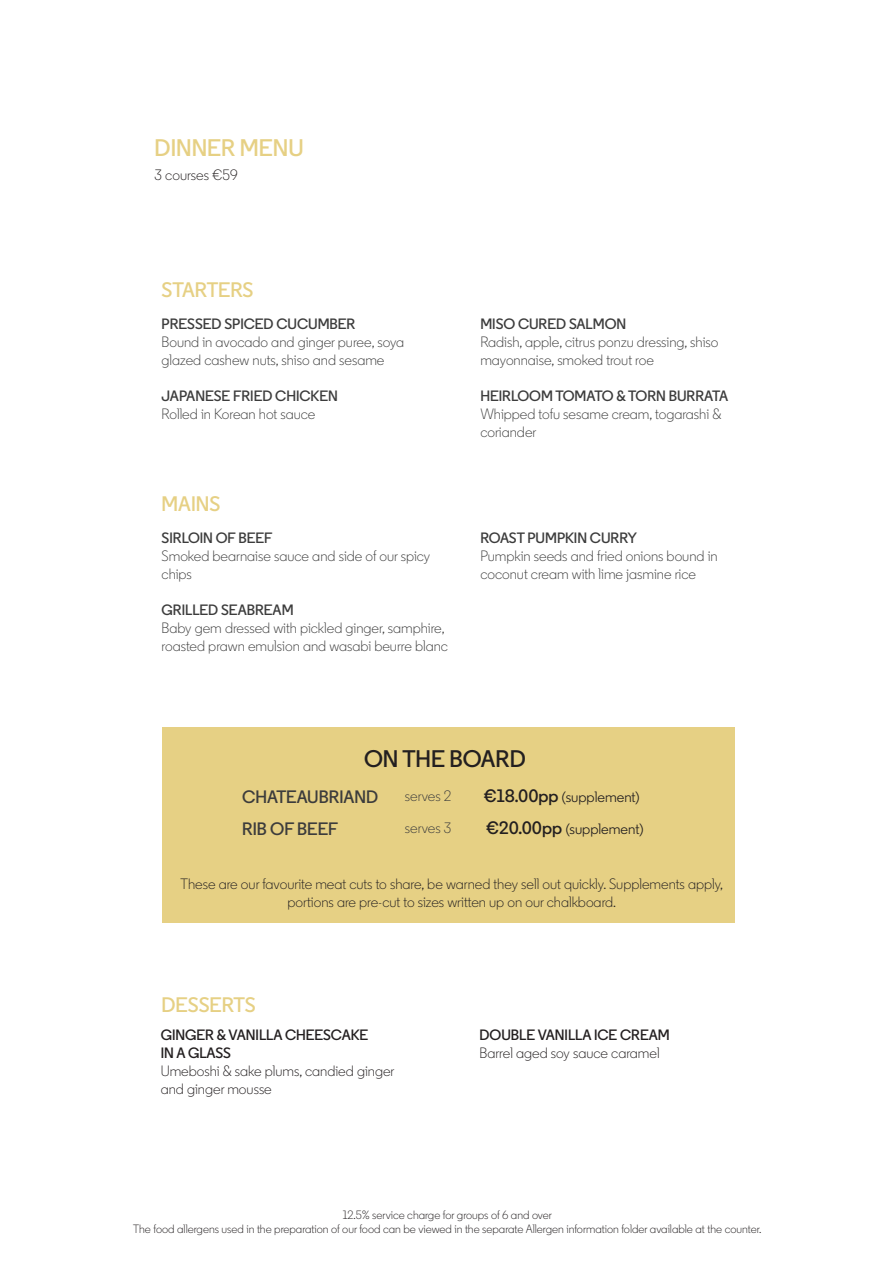
<style>
.page{position:relative;width:893px;height:1263px;background:#fff}
.page>*{position:absolute;margin:0;border:0;box-sizing:border-box;transform-origin:0 0}
.t1{font:600 24px "Community";color:#e6d084}
.t2{font:600 24px "Community";color:#231f20}
.t3{font:600 21px "Community";color:#e6d084}
.t4{font:600 18px "Community";color:#3c3c3c}
.t5{font:300 15px/18px "Community";color:#3c3c3c}
.t6{font:300 15px/18px "Community";color:#231f20}
.t7{font:600 15px "Community";color:#3c3c3c}
.t8{font:600 15px "Community";color:#231f20}
.t9{font:15px "Community";color:#231f20}
.t10{font:300 12px "Community";color:#231f20}
.s1{font-weight:600}
.s2{font-weight:600;font-size:18px}
</style>
<div class="page">
<div style="left:162px;top:727px;width:573px;height:196px;background:#e6d084"></div>
<p class="t1" style="left:155px;top:132px;width:151px">DINNER MENU</p>
<p class="t6" style="left:155px;top:166px;width:85px">3 courses €59</p>
<p class="t3" style="left:162px;top:277px;width:93px">STARTERS</p>
<p class="t7" style="left:162px;top:314px;width:195px">PRESSED SPICED CUCUMBER</p>
<p class="t5" style="left:162px;top:333px;width:244px">Bound in avocado and ginger puree, soya glazed cashew nuts, shiso and sesame</p>
<p class="t5" style="left:162px;top:387px;width:178px"><span class="s1">JAPANESE FRIED CHICKEN<br></span>Rolled in Korean hot sauce</p>
<p class="t3" style="left:162px;top:491px;width:60px">MAINS</p>
<p class="t7" style="left:162px;top:528px;width:112px">SIRLOIN OF BEEF</p>
<p class="t5" style="left:162px;top:547px;width:270px">Smoked bearnaise sauce and side of our spicy chips</p>
<p class="t7" style="left:162px;top:600px;width:134px">GRILLED SEABREAM</p>
<p class="t5" style="left:162px;top:619px;width:288px">Baby gem dressed with pickled ginger, samphire, roasted prawn emulsion and wasabi beurre blanc</p>
<p class="t5" style="left:480px;top:315px;width:240px"><span class="s1">MISO CURED SALMON<br></span>Radish, apple, citrus ponzu dressing, shiso mayonnaise, smoked trout roe</p>
<p class="t7" style="left:480px;top:386px;width:249px">HEIRLOOM TOMATO &amp; TORN BURRATA</p>
<p class="t5" style="left:480px;top:405px;width:242px">Whipped tofu sesame cream, togarashi &amp; coriander</p>
<p class="t5" style="left:480px;top:529px;width:239px"><span class="s1">ROAST PUMPKIN CURRY<br></span>Pumpkin seeds and fried onions bound in coconut cream with lime jasmine rice</p>
<p class="t2" style="left:364px;top:744px;width:163px">ON THE BOARD</p>
<p class="t4" style="left:242px;top:786px;width:138px">CHATEAUBRIAND</p>
<p class="t4" style="left:242px;top:818px;width:98px">RIB OF BEEF</p>
<p class="t5" style="left:405px;top:787px;width:48px">serves 2</p>
<p class="t5" style="left:405px;top:819px;width:48px">serves 3</p>
<p class="t9" style="left:484px;top:788px;width:157px"><span class="s2">€18.00pp</span> (supplement)</p>
<p class="t9" style="left:486px;top:820px;width:159px"><span class="s2">€20.00pp</span> (supplement)</p>
<p class="t6" style="left:181px;top:875px;width:544px">These are our favourite meat cuts to share, be warned they sell out quickly. Supplements apply,</p>
<p class="t6" style="left:288px;top:893px;width:330px">portions are pre-cut to sizes written up on our chalkboard.</p>
<p class="t3" style="left:161px;top:991px;width:96px">DESSERTS</p>
<p class="t8" style="left:161px;top:1026px;width:209px">GINGER &amp; VANILLA CHEESCAKE</p>
<p class="t8" style="left:161px;top:1044px;width:72px">IN A GLASS</p>
<p class="t6" style="left:161px;top:1062px;width:235px">Umeboshi &amp; sake plums, candied ginger and ginger mousse</p>
<p class="t8" style="left:479px;top:1026px;width:192px">DOUBLE VANILLA ICE CREAM</p>
<p class="t6" style="left:479px;top:1044px;width:182px">Barrel aged soy sauce caramel</p>
<p class="t10" style="left:343px;top:1207px;width:211px">12.5% service charge for groups of 6 and over</p>
<p class="t10" style="left:133px;top:1222px;width:630px">The food allergens used in the preparation of our food can be viewed in the separate Allergen information folder available at the counter.</p>
</div>
